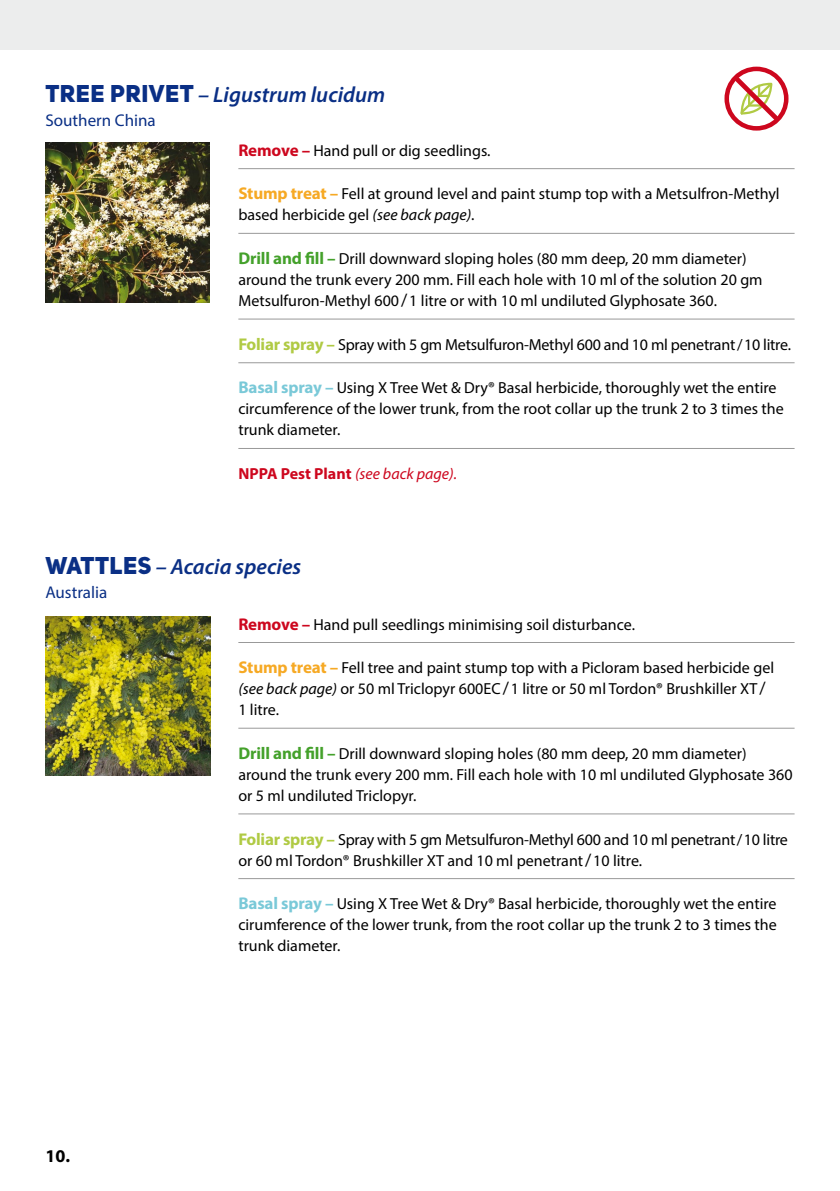
<style>
.page{position:relative;width:840px;height:1191px;background:#fff}
.page>*{position:absolute;margin:0;border:0;box-sizing:border-box;transform-origin:0 0}
.t1{font:italic 600 22px "Myriad Pro";color:#0a2f85}
.t2{font:700 18px "Myriad Pro";color:#000}
.t3{font:17px "Myriad Pro";color:#0a2f85}
.t4{font:16px/21px "Myriad Pro";color:#000}
.t5{font:italic 16px "Myriad Pro";color:#cd071e}
.s1{font-family:"Uni Sans Heavy CAPS";font-weight:400;font-style:normal;font-size:24px}
.s2{font-weight:700;font-size:17px;color:#cd071e}
.s3{font-weight:700;font-size:17px;color:#f6a924}
.s4{font-style:italic}
.s5{font-weight:700;font-size:17px;color:#44a12b}
.s6{font-size:18px}
.s7{font-weight:700;font-size:17px;color:#b0ca44}
.s8{font-weight:700;font-size:17px;color:#7ac9d8}
.s9{font-weight:700;font-style:normal}
</style>
<div class="page">
<div style="left:0;top:0;width:839px;height:50px;background:#eceded"></div>
<hr style="left:238px;top:642px;width:556px;height:1px;background:#999">
<hr style="left:238px;top:727px;width:556px;height:1px;background:#999">
<hr style="left:238px;top:813px;width:556px;height:1px;background:#999">
<hr style="left:238px;top:878px;width:556px;height:1px;background:#999">
<img style="left:45px;top:617px;width:165px;height:158px">
<img style="left:45px;top:143px;width:165px;height:159px">
<div style="left:724px;top:67px;width:64px;height:64px;border:5px solid #cd071e;border-radius:50%"></div>
<svg style="left:729px;top:72px;width:53px;height:53px"></svg>
<hr style="left:238px;top:168px;width:556px;height:1px;background:#999">
<hr style="left:238px;top:233px;width:556px;height:1px;background:#999">
<hr style="left:238px;top:318px;width:556px;height:1px;background:#999">
<hr style="left:238px;top:362px;width:556px;height:1px;background:#999">
<hr style="left:238px;top:448px;width:556px;height:1px;background:#999">
<h1 class="t1" style="left:45px;top:81px;width:341px"><span class="s1">TREE PRIVET</span> – Ligustrum lucidum</h1>
<p class="t3" style="left:45px;top:110px;width:112px">Southern China</p>
<p class="t4" style="left:238px;top:140px;width:253px"><span class="s2">Remove –</span> Hand pull or dig seedlings.</p>
<p class="t4" style="left:238px;top:183px;width:542px"><span class="s3">Stump treat –</span> Fell at ground level and paint stump top with a Metsulfron-Methyl based herbicide gel <span class="s4">(see back page)</span>.</p>
<p class="t4" style="left:238px;top:248px;width:525px"><span class="s5">Drill and fill –</span> Drill downward sloping holes (80 mm deep, 20 mm diameter) around the trunk every 200 mm. Fill each hole with 10 ml of the solution 20 gm<br>Metsulfuron-Methyl 600 <span class="s6">/</span>1 litre or with 10 ml undiluted Glyphosate 360.</p>
<p class="t4" style="left:238px;top:334px;width:554px"><span class="s7">Foliar spray –</span> Spray with 5 gm Metsulfuron-Methyl 600 and 10 ml penetrant/10 litre.</p>
<p class="t4" style="left:238px;top:377px;width:546px"><span class="s8">Basal spray –</span> Using X Tree Wet &amp; Dry® Basal herbicide, thoroughly wet the entire circumference of the lower trunk, from the root collar up the trunk 2 to 3 times the trunk diameter.</p>
<p class="t5" style="left:238px;top:464px;width:220px"><span class="s9">NPPA Pest Plant</span> (see back page).</p>
<h1 class="t1" style="left:45px;top:552px;width:257px"><span class="s1">WATTLES</span> – Acacia species</h1>
<p class="t3" style="left:45px;top:582px;width:63px">Australia</p>
<p class="t4" style="left:238px;top:613px;width:398px"><span class="s2">Remove –</span> Hand pull seedlings minimising soil disturbance.</p>
<p class="t4" style="left:238px;top:657px;width:537px"><span class="s3">Stump treat –</span> Fell tree and paint stump top with a Picloram based herbicide gel <span class="s4">(see back page)</span> or 50 ml Triclopyr 600EC<span class="s6">/</span>1 litre or 50 ml Tordon® Brushkiller XT <span class="s6">/<br></span>1 litre.</p>
<p class="t4" style="left:238px;top:743px;width:555px"><span class="s5">Drill and fill –</span> Drill downward sloping holes (80 mm deep, 20 mm diameter) around the trunk every 200 mm. Fill each hole with 10 ml undiluted Glyphosate 360 or 5 ml undiluted Triclopyr.</p>
<p class="t4" style="left:238px;top:828px;width:550px"><span class="s7">Foliar spray –</span> Spray with 5 gm Metsulfuron-Methyl 600 and 10 ml penetrant/10 litre or 60 ml Tordon® Brushkiller XT and 10 ml penetrant<span class="s6">/</span>10 litre.</p>
<p class="t4" style="left:238px;top:893px;width:539px;text-align:justify"><span class="s8">Basal spray –</span> Using X Tree Wet &amp; Dry® Basal herbicide, thoroughly wet the entire cirumference of the lower trunk, from the root collar up the trunk 2 to 3 times the trunk diameter.</p>
<p class="t2" style="left:45px;top:1144px;width:26px">10.</p>
</div>
